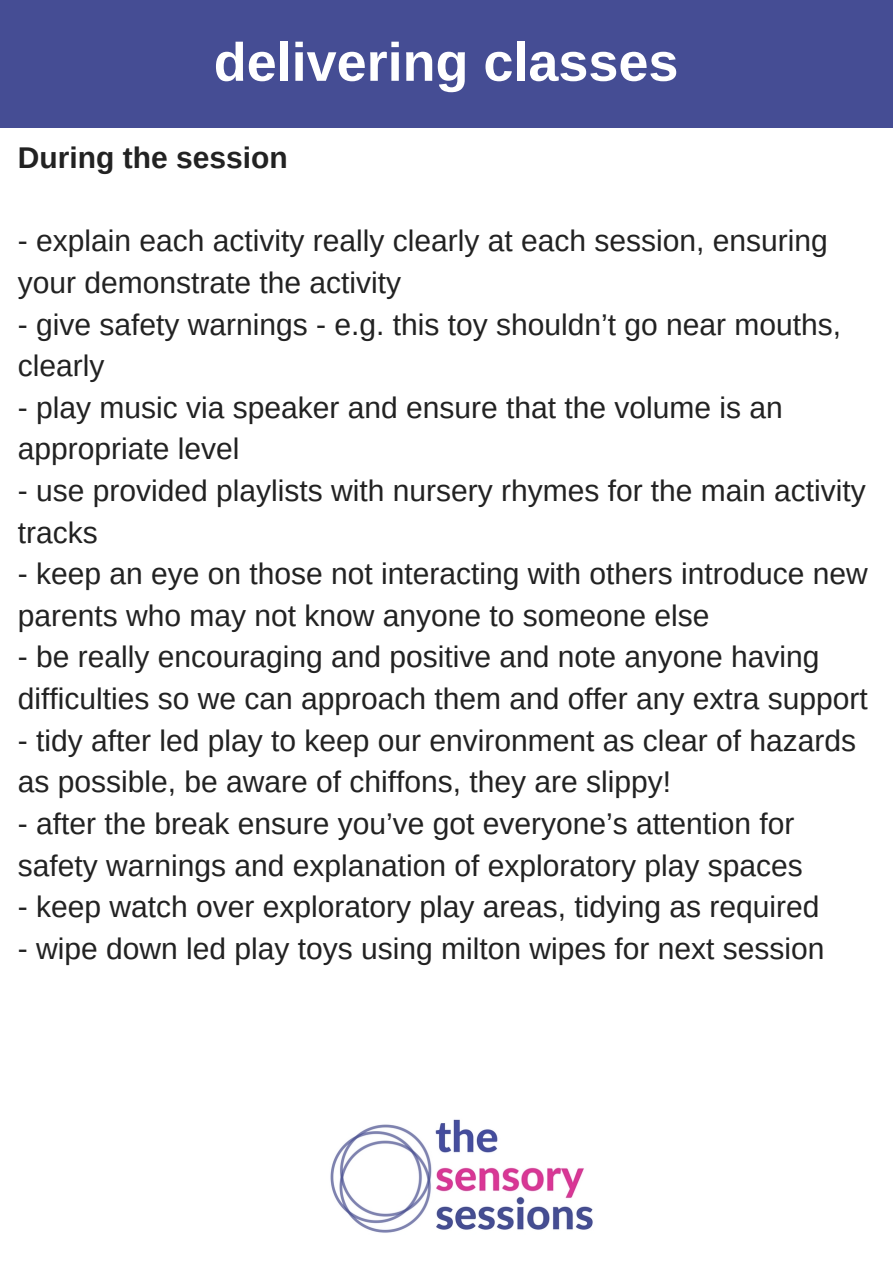
<style>
.page{position:relative;width:893px;height:1264px;background:#fff}
.page>*{position:absolute;margin:0;border:0;box-sizing:border-box;transform-origin:0 0}
.t1{font:700 54px "Arimo";color:#fff}
.t2{font:30px/41.5px "Arimo";color:#222}
.t3{font:700 30px "Arimo";color:#222}
</style>
<div class="page">
<img style="left:330px;top:1119px;width:263px;height:114px">
<div style="left:0;top:0;width:892px;height:127px;background:#454d94"></div>
<p class="t1" style="left:214px;top:32px;width:466px">delivering classes</p>
<p class="t3" style="left:18px;top:141px;width:271px">During the session</p>
<p class="t2" style="left:18px;top:220px;width:811px">- explain each activity really clearly at each session, ensuring your demonstrate the activity</p>
<p class="t2" style="left:18px;top:303px;width:824px">- give safety warnings - e.g. this toy shouldn’t go near mouths, clearly</p>
<p class="t2" style="left:18px;top:386px;width:766px">- play music via speaker and ensure that the volume is an appropriate level</p>
<p class="t2" style="left:18px;top:470px;width:849px">- use provided playlists with nursery rhymes for the main activity tracks</p>
<p class="t2" style="left:18px;top:553px;width:851px">- keep an eye on those not interacting with others introduce new parents who may not know anyone to someone else</p>
<p class="t2" style="left:18px;top:636px;width:851px">- be really encouraging and positive and note anyone having difficulties so we can approach them and offer any extra support</p>
<p class="t2" style="left:18px;top:719px;width:839px">- tidy after led play to keep our environment as clear of hazards as possible, be aware of chiffons, they are slippy!</p>
<p class="t2" style="left:18px;top:802px;width:786px">- after the break ensure you’ve got everyone’s attention for safety warnings and explanation of exploratory play spaces</p>
<p class="t2" style="left:18px;top:885px;width:803px">- keep watch over exploratory play areas, tidying as required</p>
<p class="t2" style="left:18px;top:927px;width:808px">- wipe down led play toys using milton wipes for next session</p>
</div>
